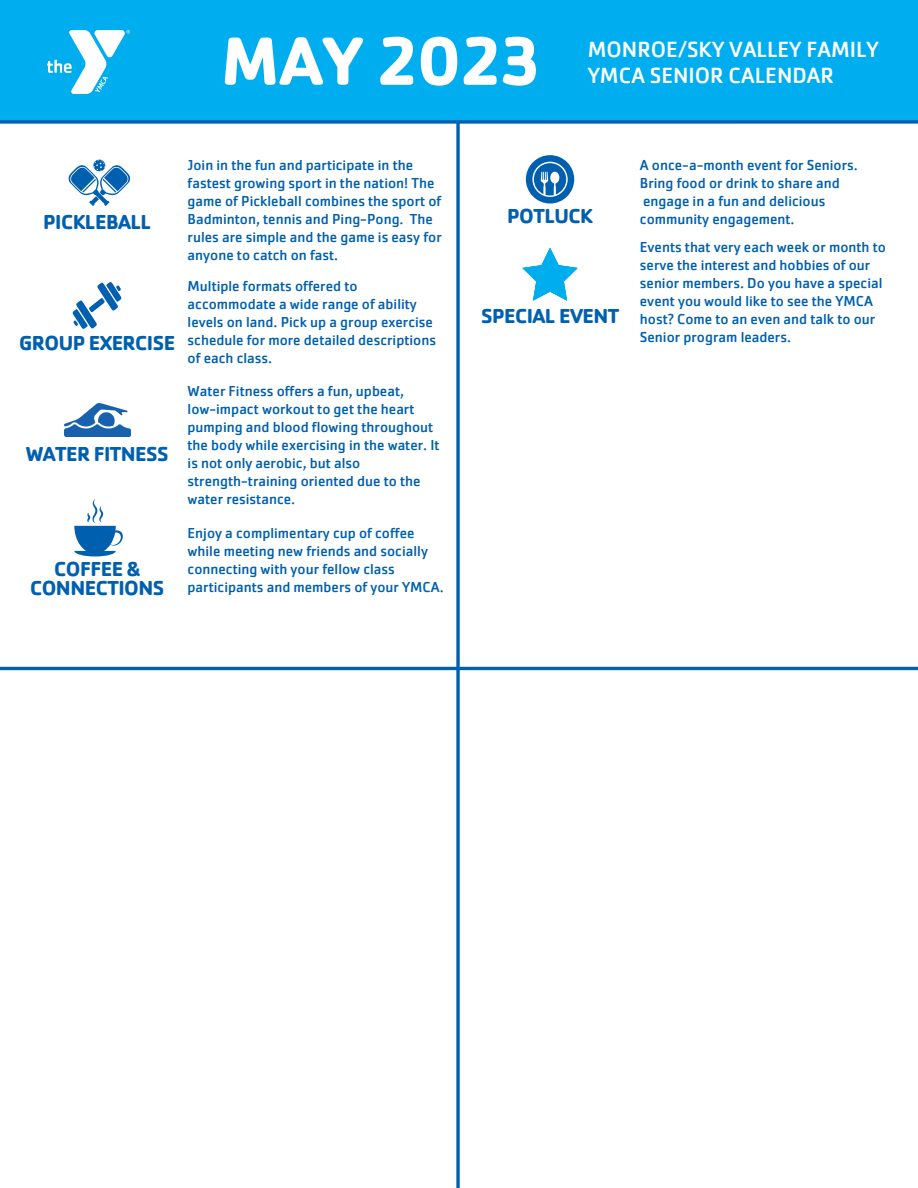
<style>
.page{position:relative;width:918px;height:1188px;background:#fff}
.page>*{position:absolute;margin:0;border:0;box-sizing:border-box;transform-origin:0 0}
.t1{font:700 70.65px "Cachet Pro";color:#fff}
.t2{font:22.8px/25.8px "Cachet Pro";color:#fff}
.t3{font:700 21px/19.2px "Cachet Pro";letter-spacing:-.025em;color:#0060af;text-align:center}
.t4{font:15px/18px "Cachet Pro";color:#0060af}
</style>
<div class="page">
<hr style="left:0;top:667px;width:918px;height:3px;background:#0060af">
<svg style="left:456px;top:124px;width:4px;height:1064px;fill:#0060af"></svg>
<div style="left:0;top:0;width:918px;height:121px;background:#00aeef"></div>
<svg style="left:0;top:120px;width:918px;height:4px;fill:#0060af"></svg>
<img style="left:47px;top:30px;width:82px;height:63px">
<svg style="left:526px;top:155px;width:48px;height:49px"></svg>
<svg style="left:74px;top:499px;width:49px;height:57px"></svg>
<svg style="left:72px;top:282px;width:50px;height:47px"></svg>
<svg style="left:68px;top:159px;width:62px;height:47px"></svg>
<img style="left:64px;top:404px;width:67px;height:32px">
<svg style="left:523px;top:248px;width:55px;height:53px"></svg>
<h1 class="t1" style="left:221px;top:16px;width:320px">MAY 2023</h1>
<h2 class="t2" style="left:588px;top:36px;width:293px">MONROE/SKY VALLEY FAMILY<br>YMCA SENIOR CALENDAR</h2>
<h3 class="t3" style="left:43px;top:212px;width:110px">PICKLEBALL</h3>
<h3 class="t3" style="left:19px;top:334px;width:157px">GROUP EXERCISE</h3>
<h3 class="t3" style="left:26px;top:444px;width:144px">WATER FITNESS</h3>
<h3 class="t3" style="left:30px;top:560px;width:136px">COFFEE &amp;<br>CONNECTIONS</h3>
<p class="t4" style="left:188px;top:156px;width:256px">Join in the fun and participate in the fastest growing sport in the nation! The game of Pickleball combines the sport of Badminton, tennis and Ping-Pong. The rules are simple and the game is easy for anyone to catch on fast.</p>
<p class="t4" style="left:188px;top:276px;width:250px">Multiple formats offered to accommodate a wide range of ability levels on land. Pick up a group exercise schedule for more detailed descriptions of each class.</p>
<p class="t4" style="left:188px;top:382px;width:254px">Water Fitness offers a fun, upbeat, low-impact workout to get the heart pumping and blood flowing throughout the body while exercising in the water. It is not only aerobic, but also strength-training oriented due to the water resistance.</p>
<p class="t4" style="left:188px;top:523px;width:258px">Enjoy a complimentary cup of coffee while meeting new friends and socially connecting with your fellow class participants and members of your YMCA.</p>
<h3 class="t3" style="left:507px;top:206px;width:87px">POTLUCK</h3>
<h3 class="t3" style="left:481px;top:306px;width:140px">SPECIAL EVENT</h3>
<p class="t4" style="left:640px;top:156px;width:219px">A once-a-month event for Seniors.<br>Bring food or drink to share and engage in a fun and delicious community engagement.</p>
<p class="t4" style="left:640px;top:238px;width:248px">Events that very each week or month to serve the interest and hobbies of our senior members. Do you have a special event you would like to see the YMCA host? Come to an even and talk to our Senior program leaders.</p>
</div>
